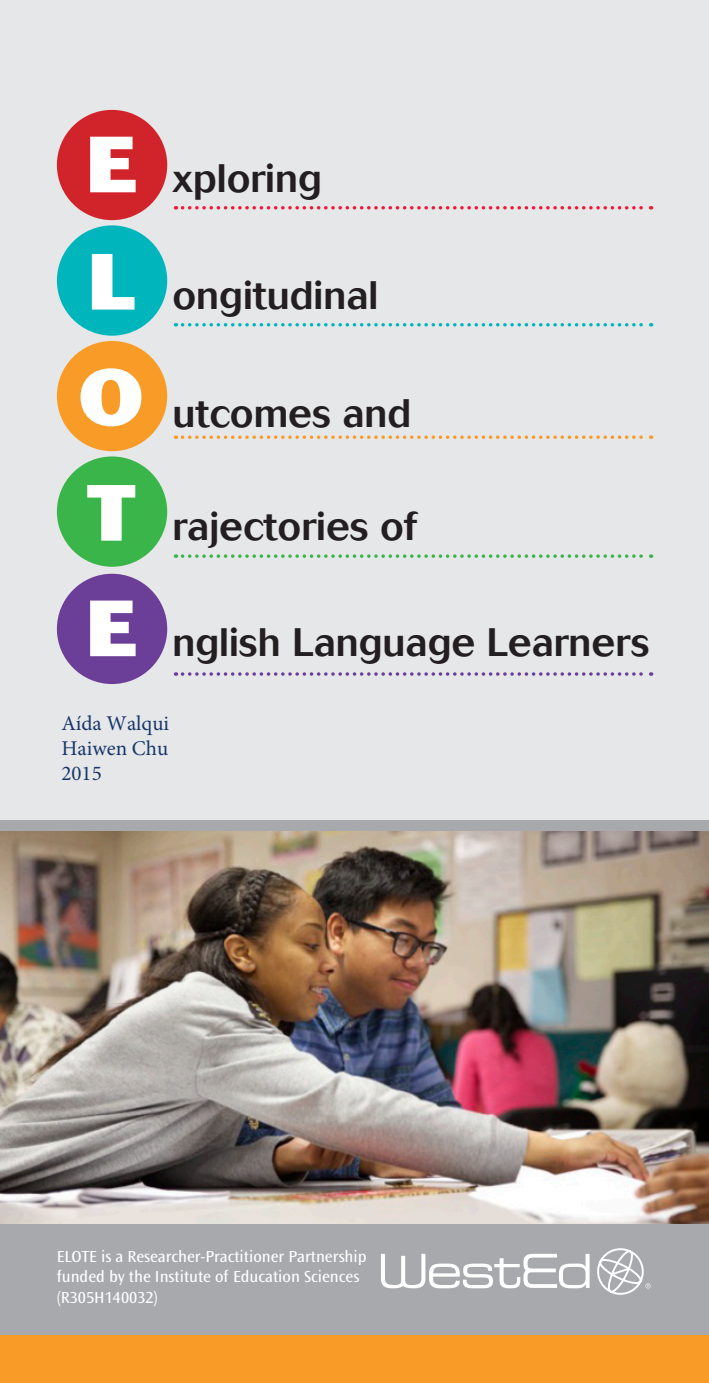
<style>
.page{position:relative;width:709px;height:1383px;background:#fff}
.page>*{position:absolute;margin:0;border:0;box-sizing:border-box;transform-origin:0 0}
.t1{font:800 78.75px "Cosmos";color:#fff}
.t2{font:500 39.38px "Cosmos";color:#231f20}
.t3{font:21px/25.2px "Minion Pro";color:#18376a;text-align:justify}
.t4{font:16.62px "Ocean Sans MM 403 475";color:#fff}
</style>
<div class="page">
<div style="left:0;top:0;width:708px;height:1383px;background:#e6e7e9"></div>
<div style="left:0;top:820px;width:708px;height:563px;background:#a8a9ad"></div>
<div style="left:57px;top:110px;width:110px;height:110px;background:#d1232a;border-radius:50%"></div>
<div style="left:57px;top:225px;width:110px;height:111px;background:#00b6bc;border-radius:50%"></div>
<div style="left:57px;top:341px;width:110px;height:110px;background:#f89c27;border-radius:50%"></div>
<div style="left:57px;top:456px;width:110px;height:111px;background:#3ab54a;border-radius:50%"></div>
<div style="left:57px;top:574px;width:110px;height:110px;background:#6b3e98;border-radius:50%"></div>
<div style="left:0;top:1335px;width:708px;height:48px;background:#f89c27"></div>
<svg style="left:182px;top:672px;width:469px;height:4px"></svg>
<svg style="left:182px;top:554px;width:469px;height:4px"></svg>
<svg style="left:182px;top:435px;width:469px;height:4px"></svg>
<svg style="left:182px;top:323px;width:469px;height:3px"></svg>
<svg style="left:182px;top:206px;width:469px;height:3px"></svg>
<svg style="left:381px;top:1248px;width:269px;height:46px"></svg>
<img style="left:0;top:831px;width:708px;height:392px">
<p class="t1" style="left:86px;top:118px;width:52px">E</p>
<p class="t1" style="left:87px;top:235px;width:49px">L</p>
<p class="t1" style="left:78px;top:351px;width:67px">O</p>
<p class="t1" style="left:87px;top:466px;width:49px">T</p>
<p class="t1" style="left:86px;top:582px;width:52px">E</p>
<p class="t2" style="left:172px;top:156px;width:151px">xploring</p>
<p class="t2" style="left:172px;top:273px;width:207px">ongitudinal</p>
<p class="t2" style="left:172px;top:390px;width:240px">utcomes and</p>
<p class="t2" style="left:172px;top:504px;width:246px">rajectories of</p>
<p class="t2" style="left:172px;top:619px;width:478px">nglish Language Learners</p>
<p class="t3" style="left:61px;top:710px;width:109px">Aída Walqui Haiwen Chu 2015</p>
<p class="t4" style="left:57px;top:1247px;width:311px">ELOTE is a Researcher-Practitioner Partnership</p>
<p class="t4" style="left:57px;top:1267px;width:304px">funded by the Institute of Education Sciences</p>
<p class="t4" style="left:57px;top:1288px;width:102px">(R305H140032)</p>
</div>
